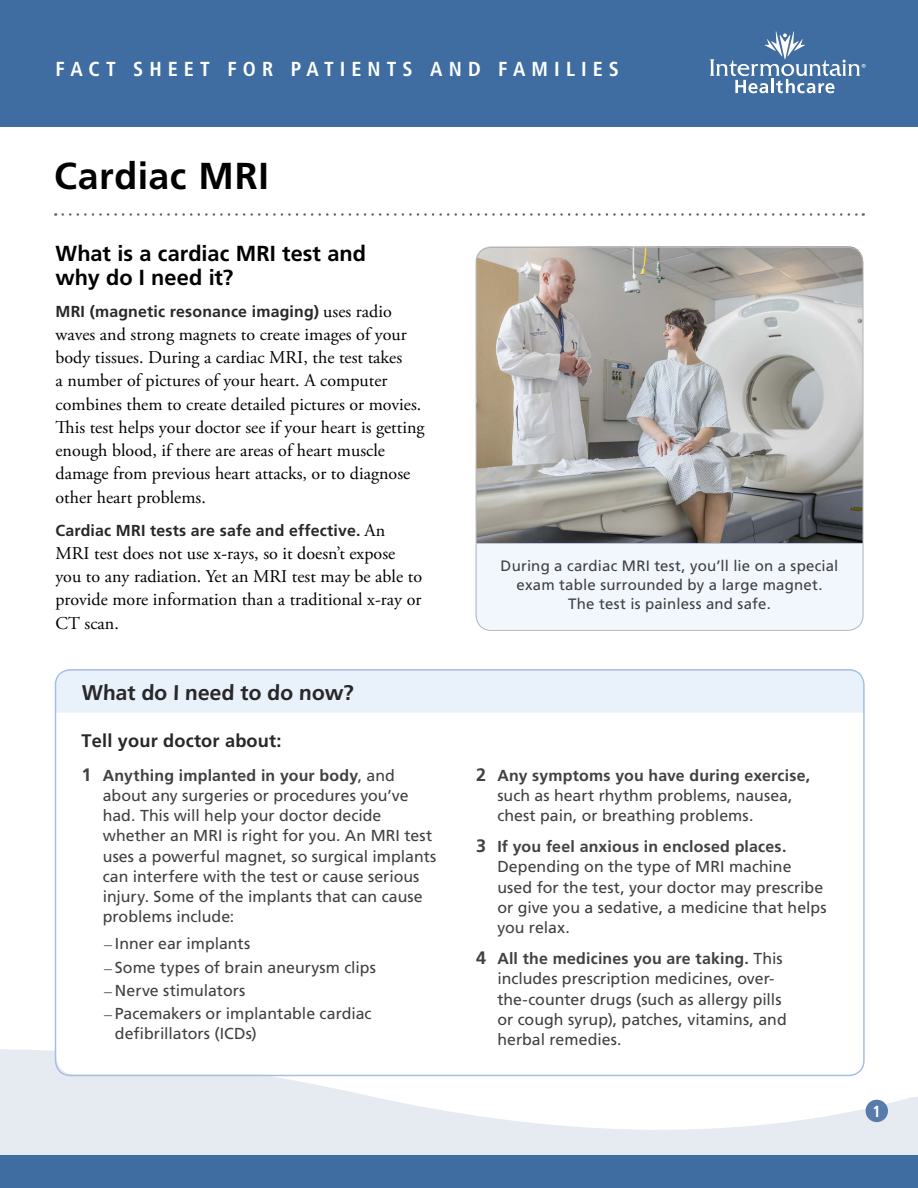
<style>
.page{position:relative;width:918px;height:1188px;background:#fff}
.page>*{position:absolute;margin:0;border:0;box-sizing:border-box;transform-origin:0 0}
.Title__h1{font:700 37.5px "Frutiger LT Std";letter-spacing:.015em;color:#000}
.Level_1__h2{font:700 21.75px/24px "Frutiger LT Std";color:#000}
.Level_2__h3{font:700 21.15px "Frutiger LT Std";color:#292829}
.t1{font:700 condensed 20.25px "Frutiger LT Std";letter-spacing:.3em;color:#fff}
.Main_table{font:700 18.15px "Frutiger LT Std";letter-spacing:.01em;color:#292829}
.Main__p{font:18px/23.2px "Adobe Garamond Pro";color:#000}
.Page_Number{font:700 condensed 16.2px "Frutiger LT Std";color:#fff}
.t2{font:15.9px/20.2px "Frutiger LT Std";color:#414042}
.Main__p-2{font:700 15.9px "Frutiger LT Std";letter-spacing:.01em;color:#292829}
.sentence_case_-_cntr{font:15px/18.8px "Frutiger LT Std";letter-spacing:.015em;color:#414042;text-align:center}
.s1{font-family:"Adobe Garamond Pro";font-weight:400;font-size:18px;color:#000}
.s2{font-weight:700;font-size:18px}
.s3{font-weight:700}
.s4{font-family:"Adobe Garamond Pro"}
</style>
<div class="page">
<svg style="left:0;top:1044px;width:918px;height:112px;fill:#e6ebf2"></svg>
<div style="left:0;top:1156px;width:918px;height:32px;background:#3f6ca1"></div>
<div style="left:0;top:0;width:918px;height:127px;background:#3f6ca1"></div>
<svg style="left:710px;top:31px;width:156px;height:62px"></svg>
<div style="left:866px;top:1100px;width:22px;height:22px;background:#587bac;border-radius:50%"></div>
<svg style="left:63px;top:213px;width:801px;height:3px"></svg>
<div style="left:56px;top:669px;width:808px;height:406px;background:#fff;border-radius:19px"></div>
<div style="left:55px;top:670px;width:807px;height:43px;background:#e9f1fa"></div>
<div style="left:55px;top:669px;width:810px;height:407px;border:2px solid #a4bfe4;border-radius:15px"></div>
<img style="left:476px;top:246px;width:387px;height:297px">
<div style="left:475px;top:543px;width:389px;height:86px;background:#f1f7fc"></div>
<hr style="left:476px;top:543px;width:387px;height:1px;background:#b7c3dc">
<p class="t1" style="left:56px;top:57px;width:565px">FACT SHEET FOR PATIENTS AND FAMILIES</p>
<p class="Title__h1" style="left:54px;top:154px;width:216px">Cardiac MRI</p>
<p class="Level_1__h2" style="left:55px;top:242px;width:312px">What is a cardiac MRI test and why do I need it?</p>
<p class="Main__p-2" style="left:55px;top:302px;width:338px">MRI (magnetic resonance imaging) <span class="s1">uses radio</span></p>
<p class="Main__p" style="left:55px;top:323px;width:371px">waves and strong magnets to create images of your body tissues. During a cardiac MRI, the test takes<br>a number of pictures of your heart. A computer combines them to create detailed pictures or movies.<br>This test helps your doctor see if your heart is getting enough blood, if there are areas of heart muscle damage from previous heart attacks, or to diagnose other heart problems.</p>
<p class="Main__p-2" style="left:55px;top:521px;width:331px">Cardiac MRI tests are safe and effective. <span class="s1">An</span></p>
<p class="Main__p" style="left:55px;top:542px;width:368px">MRI test does not use x-rays, so it doesn’t expose you to any radiation. Yet an MRI test may be able to provide more information than a traditional x-ray or CT scan.</p>
<p class="Level_2__h3" style="left:82px;top:680px;width:274px">What do I need to do now?</p>
<p class="Main_table" style="left:82px;top:730px;width:201px">Tell your doctor about:</p>
<p class="t2" style="left:103px;top:765px;width:335px;text-indent:-21px"><span class="s2">1</span> <span class="s3">Anything implanted in your body</span>, and about any surgeries or procedures you’ve had. This will help your doctor decide whether an MRI is right for you. An MRI test uses a powerful magnet, so surgical implants can interfere with the test or cause serious injury. Some of the implants that can cause problems include:</p>
<p class="t2" style="left:104px;top:934px;width:147px"><span class="s4">–</span> Inner ear implants</p>
<p class="t2" style="left:104px;top:957px;width:273px"><span class="s4">–</span> Some types of brain aneurysm clips</p>
<p class="t2" style="left:104px;top:980px;width:143px"><span class="s4">–</span> Nerve stimulators</p>
<p class="t2" style="left:115px;top:1004px;width:258px;text-indent:-11px"><span class="s4">–</span> Pacemakers or implantable cardiac defibrillators (ICDs)</p>
<p class="sentence_case_-_cntr" style="left:501px;top:557px;width:339px">During a cardiac MRI test, you’ll lie on a special exam table surrounded by a large magnet.<br>The test is painless and safe.</p>
<p class="t2" style="left:497px;top:765px;width:315px;text-indent:-21px"><span class="s2">2</span> <span class="s3">Any symptoms you have during exercise, </span>such as heart rhythm problems, nausea, chest pain, or breathing problems.</p>
<p class="t2" style="left:497px;top:837px;width:331px;text-indent:-21px"><span class="s2">3</span> <span class="s3">If you feel anxious in enclosed places.<br></span>Depending on the type of MRI machine used for the test, your doctor may prescribe or give you a sedative, a medicine that helps you relax.</p>
<p class="t2" style="left:497px;top:949px;width:291px;text-indent:-21px"><span class="s2">4</span> <span class="s3">All the medicines you are taking.</span> This includes prescription medicines, over&shy;the-counter drugs (such as allergy pills or cough syrup), patches, vitamins, and herbal remedies.</p>
<p class="Page_Number" style="left:873px;top:1101px;width:10px">1</p>
</div>
